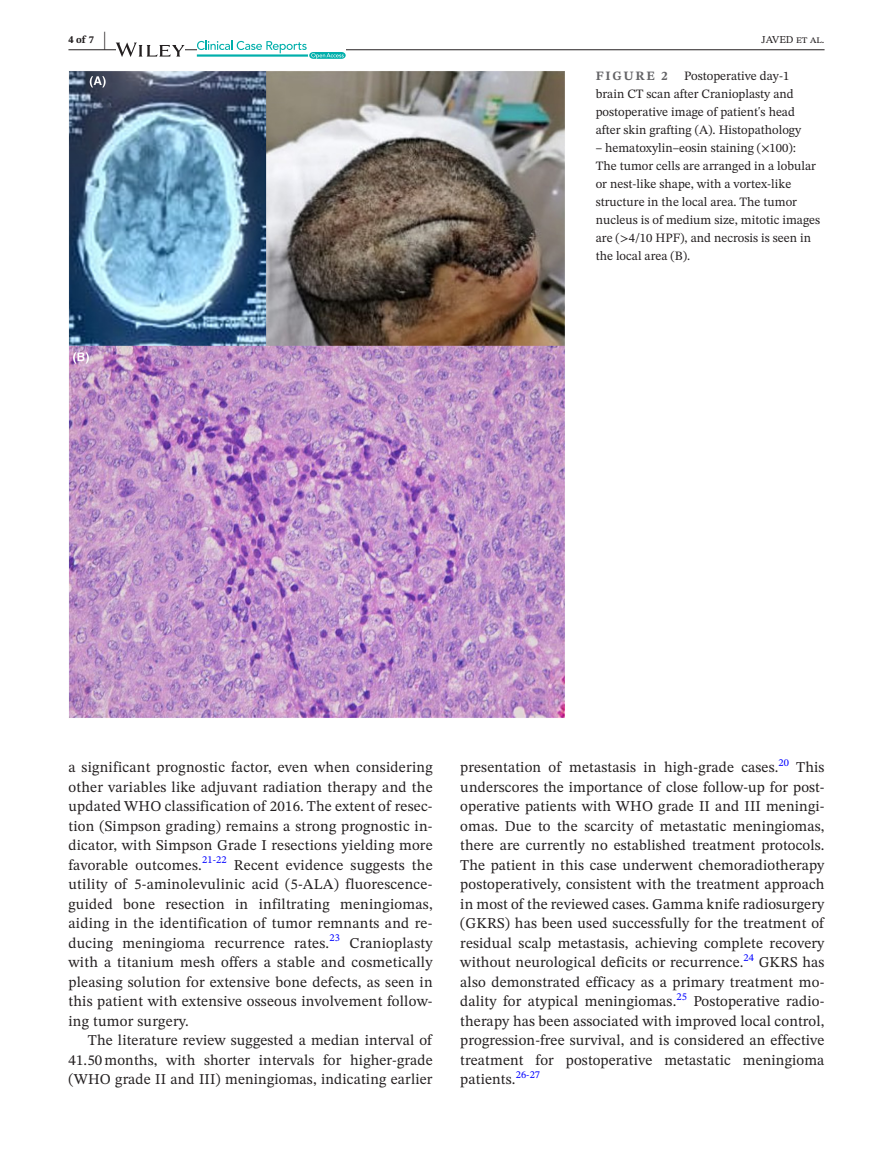
<style>
.page{position:relative;width:893px;height:1174px;background:#fff}
.page>*{position:absolute;margin:0;border:0;box-sizing:border-box;transform-origin:0 0}
.t1{font:15px/19.5px "STIX Two Text";letter-spacing:.01em;color:#231f20;text-align:justify}
.t2{font:12.75px/18px "STIX Two Text";color:#231f20}
.t3{font:700 12.75px "STIX Two Text";letter-spacing:.14em;color:#636366}
.t4{font:10.5px "STIX Two Text";letter-spacing:.01em;color:#00f}
.t5{font:10.5px "STIX Two Text";color:#231f20}
.t6{font:700 10.5px "STIX Two Text";color:#231f20}
.s1{font-size:21px}
.s2{font-family:"STIX"}
</style>
<div class="page">
<hr style="left:68px;top:49px;width:756px;height:1px;background:#231f20">
<svg style="left:116px;top:43px;width:69px;height:14px"></svg>
<svg style="left:197px;top:41px;width:149px;height:18px"></svg>
<img style="left:68px;top:71px;width:497px;height:647px">
<p class="t6" style="left:68px;top:32px;width:39px">4 of 7 <span class="s1">|</span></p>
<p class="t5" style="left:762px;top:32px;width:64px">JAVED et al.</p>
<p class="t2" style="left:596px;top:66px;width:207px;text-indent:88px">Postoperative day-1 brain CT scan after Cranioplasty and postoperative image of patient's head after skin grafting (A). Histopathology</p>
<p class="t2" style="left:596px;top:138px;width:226px">– hematoxylin–eosin staining (<span class="s2">×</span>100):<br>The tumor cells are arranged in a lobular or nest-like shape, with a vortex-like structure in the local area. The tumor nucleus is of medium size, mitotic images are (<span class="s2">&gt;</span>4/10 HPF), and necrosis is seen in the local area (B).</p>
<p class="t3" style="left:596px;top:66px;width:73px">FIGURE 2</p>
<p class="t1" style="left:68px;top:757px;width:366px">a significant prognostic factor, even when considering other variables like adjuvant radiation therapy and the updated WHO classification of 2016. The extent of resec&shy;tion (Simpson grading) remains a strong prognostic in&shy;dicator, with Simpson Grade I resections yielding more favorable outcomes.</p>
<p class="t4" style="left:202px;top:852px;width:26px">21-22</p>
<p class="t1" style="left:68px;top:855px;width:366px;text-indent:166px">Recent evidence suggests the utility of 5-aminolevulinic acid (5-ALA) fluorescence&shy;guided bone resection in infiltrating meningiomas, aiding in the identification of tumor remnants and re&shy;ducing meningioma recurrence rates.</p>
<p class="t4" style="left:329px;top:930px;width:12px">23</p>
<p class="t1" style="left:68px;top:933px;width:366px;text-indent:281px">Cranioplasty with a titanium mesh offers a stable and cosmetically pleasing solution for extensive bone defects, as seen in this patient with extensive osseous involvement follow&shy;ing tumor surgery.</p>
<p class="t1" style="left:68px;top:1030px;width:366px;text-indent:19px">The literature review suggested a median interval of 41.50 months, with shorter intervals for higher-grade (WHO grade II and III) meningiomas, indicating earlier</p>
<p class="t1" style="left:460px;top:757px;width:320px">presentation of metastasis in high-grade cases.</p>
<p class="t4" style="left:779px;top:754px;width:12px">20</p>
<p class="t1" style="left:460px;top:757px;width:366px;text-indent:336px">This underscores the importance of close follow-up for post&shy;operative patients with WHO grade II and III meningi&shy;omas. Due to the scarcity of metastatic meningiomas, there are currently no established treatment protocols.<br>The patient in this case underwent chemoradiotherapy postoperatively, consistent with the treatment approach in most of the reviewed cases. Gamma knife radiosurgery (GKRS) has been used successfully for the treatment of residual scalp metastasis, achieving complete recovery without neurological deficits or recurrence.</p>
<p class="t4" style="left:744px;top:949px;width:12px">24</p>
<p class="t1" style="left:460px;top:952px;width:366px;text-indent:298px">GKRS has also demonstrated efficacy as a primary treatment mo&shy;dality for atypical meningiomas.</p>
<p class="t4" style="left:676px;top:988px;width:12px">25</p>
<p class="t1" style="left:460px;top:991px;width:366px;text-indent:233px">Postoperative radio&shy;therapy has been associated with improved local control, progression-free survival, and is considered an effective treatment for postoperative metastatic meningioma patients.</p>
<p class="t4" style="left:516px;top:1066px;width:26px">26-27</p>
</div>
